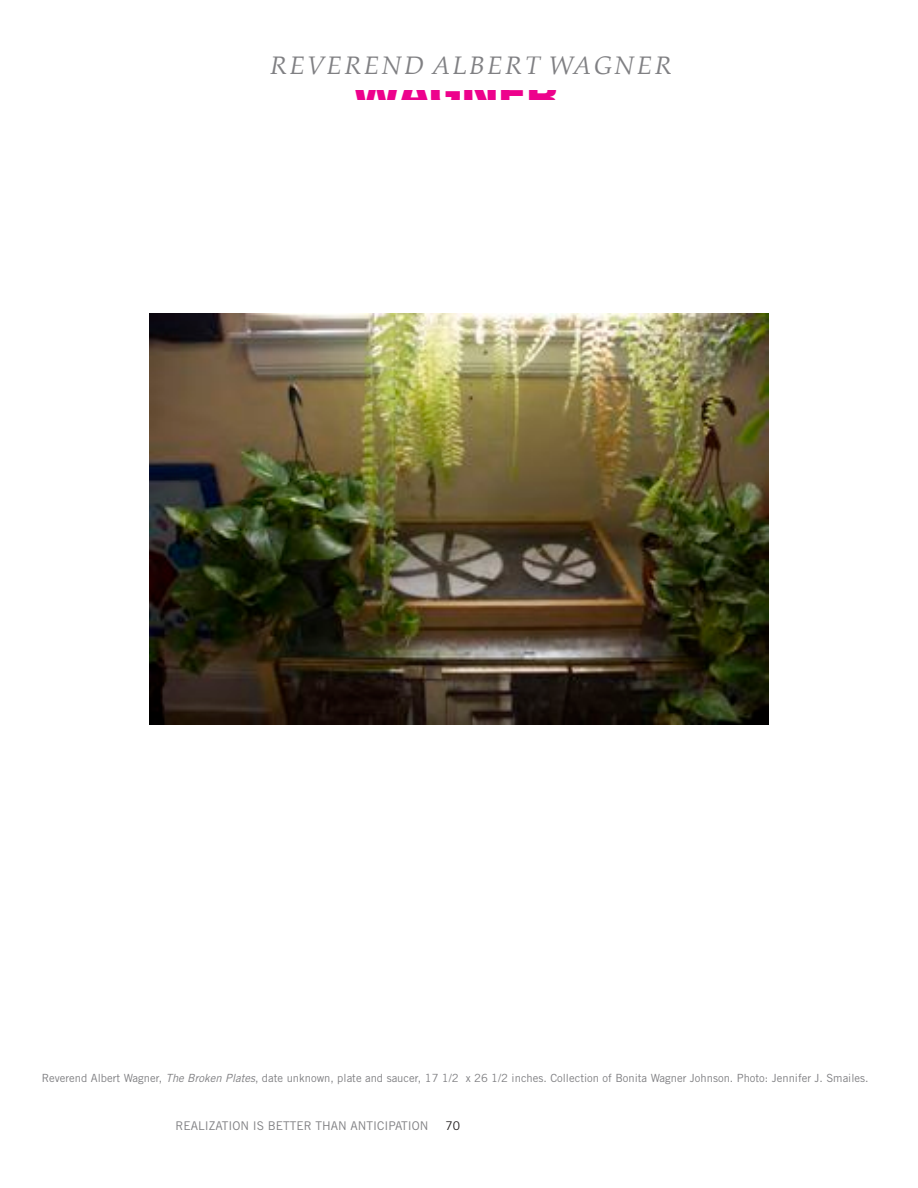
<style>
.page{position:relative;width:918px;height:1188px;background:#fff}
.page>*{position:absolute;margin:0;border:0;box-sizing:border-box;transform-origin:0 0}
.t1{font:700 42px "Eurostile LT Std";color:#ed028c}
.t2{font:italic 25.35px "Palatino Linotype";letter-spacing:.095em;color:#808083}
.t3{font:12px "Trade Gothic";color:#808083}
.t4{font:12px "Trade Gothic";color:#231f20}
.t5{font:11.25px "Trade Gothic";color:#808083}
.s1{font-style:italic}
</style>
<div class="page">
<img style="left:150px;top:313px;width:618px;height:411px">
<h2 class="t2" style="left:270px;top:56px;width:403px">REVEREND ALBERT WAGNER</h2>
<h1 class="t1" style="left:353px;top:68px;width:206px">WAGNER</h1>
<p class="t5" style="left:42px;top:1071px;width:828px">Reverend Albert Wagner, <span class="s1">The Broken Plates</span>, date unknown, plate and saucer, 17 1/2 x 26 1/2 inches. Collection of Bonita Wagner Johnson. Photo: Jennifer J. Smailes.</p>
<p class="t3" style="left:176px;top:1118px;width:255px">REALIZATION IS BETTER THAN ANTICIPATION</p>
<p class="t4" style="left:445px;top:1118px;width:16px">70</p>
</div>
